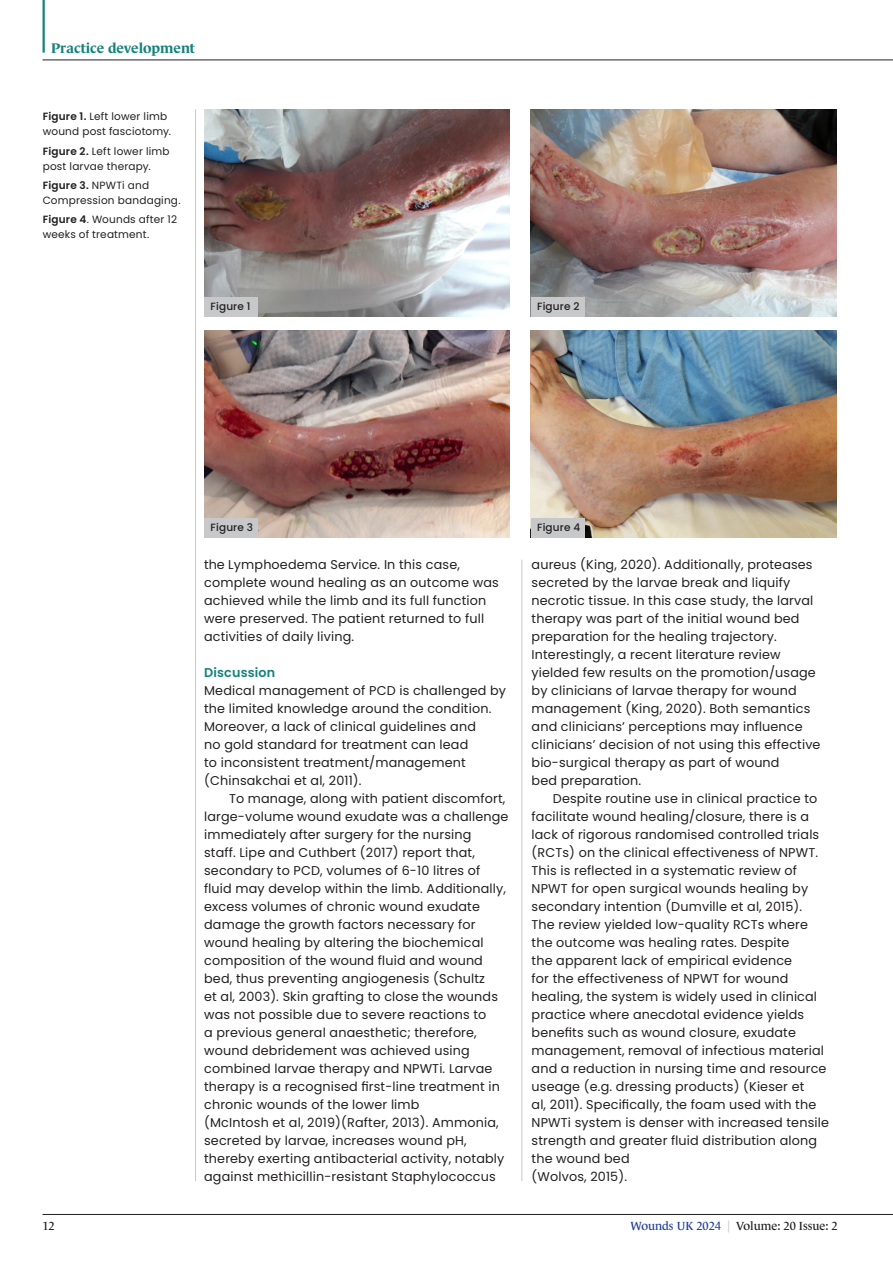
<style>
.page{position:relative;width:893px;height:1263px;background:#fff}
.page>*{position:absolute;margin:0;border:0;box-sizing:border-box;transform-origin:0 0}
.t1{font:700 14.25px "Le Monde Journal Std";color:#16827b}
.Body_indent{font:12.75px/18px "Poppins";letter-spacing:.01em;color:#231f20}
.Sub_header{font:600 12.75px "Poppins";letter-spacing:.01em;color:#16827b}
.t2{font:12px "Le Monde Journal Std";color:#231f20}
.t3{font:10.5px/15px "Poppins";letter-spacing:.02em;color:#231f20}
.t4{font:500 10.5px "Poppins";letter-spacing:.015em;color:#231f20}
.s1{font-weight:600}
.s2{color:#223f99}
.s3{color:#c7c8ca}
</style>
<div class="page">
<hr style="left:195px;top:109px;width:1px;height:1072px;background:#c7c8ca">
<hr style="left:521px;top:560px;width:1px;height:621px;background:#c7c8ca">
<img style="left:204px;top:109px;width:305px;height:207px">
<img style="left:531px;top:109px;width:305px;height:207px">
<img style="left:204px;top:331px;width:305px;height:207px">
<img style="left:531px;top:331px;width:305px;height:207px">
<div style="left:204px;top:297px;width:54px;height:19px;background:#c7c8ca"></div>
<div style="left:531px;top:297px;width:53px;height:19px;background:#c7c8ca"></div>
<div style="left:204px;top:519px;width:54px;height:19px;background:#c7c8ca"></div>
<div style="left:531px;top:519px;width:53px;height:19px;background:#c7c8ca"></div>
<hr style="left:43px;top:0;width:2px;height:53px;background:#16827b">
<hr style="left:43px;top:60px;width:850px;height:1px;background:#231f20">
<hr style="left:43px;top:1214px;width:850px;height:1px;background:#231f20">
<p class="t1" style="left:51px;top:40px;width:146px">Practice development</p>
<p class="t3" style="left:43px;top:109px;width:130px"><span class="s1">Figure 1.</span> Left lower limb wound post fasciotomy.</p>
<p class="t3" style="left:43px;top:143px;width:128px"><span class="s1">Figure 2.</span> Left lower limb post larvae therapy.</p>
<p class="t3" style="left:43px;top:178px;width:139px"><span class="s1">Figure 3.</span> NPWTi and<br>Compression bandaging.</p>
<p class="t3" style="left:43px;top:212px;width:136px"><span class="s1">Figure 4</span>. Wounds after 12 weeks of treatment.</p>
<p class="t4" style="left:211px;top:300px;width:42px">Figure 1</p>
<p class="t4" style="left:537px;top:300px;width:44px">Figure 2</p>
<p class="t4" style="left:211px;top:521px;width:44px">Figure 3</p>
<p class="t4" style="left:537px;top:521px;width:45px">Figure 4</p>
<p class="Body_indent" style="left:204px;top:556px;width:296px">the Lymphoedema Service. In this case, complete wound healing as an outcome was achieved while the limb and its full function were preserved. The patient returned to full activities of daily living.</p>
<p class="Sub_header" style="left:204px;top:665px;width:73px">Discussion</p>
<p class="Body_indent" style="left:204px;top:682px;width:303px">Medical management of PCD is challenged by the limited knowledge around the condition.<br>Moreover, a lack of clinical guidelines and<br>no gold standard for treatment can lead<br>to inconsistent treatment/management (Chinsakchai et al, 2011).</p>
<p class="Body_indent" style="left:204px;top:790px;width:306px;text-indent:25px">To manage, along with patient discomfort, large-volume wound exudate was a challenge immediately after surgery for the nursing<br>staff. Lipe and Cuthbert (2017) report that, secondary to PCD, volumes of 6-10 litres of fluid may develop within the limb. Additionally, excess volumes of chronic wound exudate damage the growth factors necessary for wound healing by altering the biochemical composition of the wound fluid and wound bed, thus preventing angiogenesis (Schultz<br>et al, 2003). Skin grafting to close the wounds was not possible due to severe reactions to<br>a previous general anaesthetic; therefore, wound debridement was achieved using combined larvae therapy and NPWTi. Larvae therapy is a recognised first-line treatment in chronic wounds of the lower limb<br>(McIntosh et al, 2019)(Rafter, 2013). Ammonia, secreted by larvae, increases wound pH, thereby exerting antibacterial activity, notably against methicillin-resistant Staphylococcus</p>
<p class="Body_indent" style="left:532px;top:556px;width:290px">aureus (King, 2020). Additionally, proteases secreted by the larvae break and liquify necrotic tissue. In this case study, the larval therapy was part of the initial wound bed preparation for the healing trajectory.<br>Interestingly, a recent literature review yielded few results on the promotion/usage by clinicians of larvae therapy for wound management (King, 2020). Both semantics and clinicians’ perceptions may influence clinicians’ decision of not using this effective bio-surgical therapy as part of wound<br>bed preparation.</p>
<p class="Body_indent" style="left:532px;top:790px;width:299px;text-indent:21px">Despite routine use in clinical practice to facilitate wound healing/closure, there is a lack of rigorous randomised controlled trials (RCTs) on the clinical effectiveness of NPWT.<br>This is reflected in a systematic review of NPWT for open surgical wounds healing by secondary intention (Dumville et al, 2015).<br>The review yielded low-quality RCTs where the outcome was healing rates. Despite<br>the apparent lack of empirical evidence<br>for the effectiveness of NPWT for wound healing, the system is widely used in clinical practice where anecdotal evidence yields benefits such as wound closure, exudate management, removal of infectious material and a reduction in nursing time and resource useage (e.g. dressing products) (Kieser et<br>al, 2011). Specifically, the foam used with the NPWTi system is denser with increased tensile strength and greater fluid distribution along the wound bed<br>(Wolvos, 2015).</p>
<p class="t2" style="left:43px;top:1219px;width:14px">12</p>
<p class="t2" style="left:630px;top:1219px;width:209px"><span class="s2">Wounds UK 2024</span> <span class="s3">|</span> Volume: 20 Issue: 2</p>
</div>
